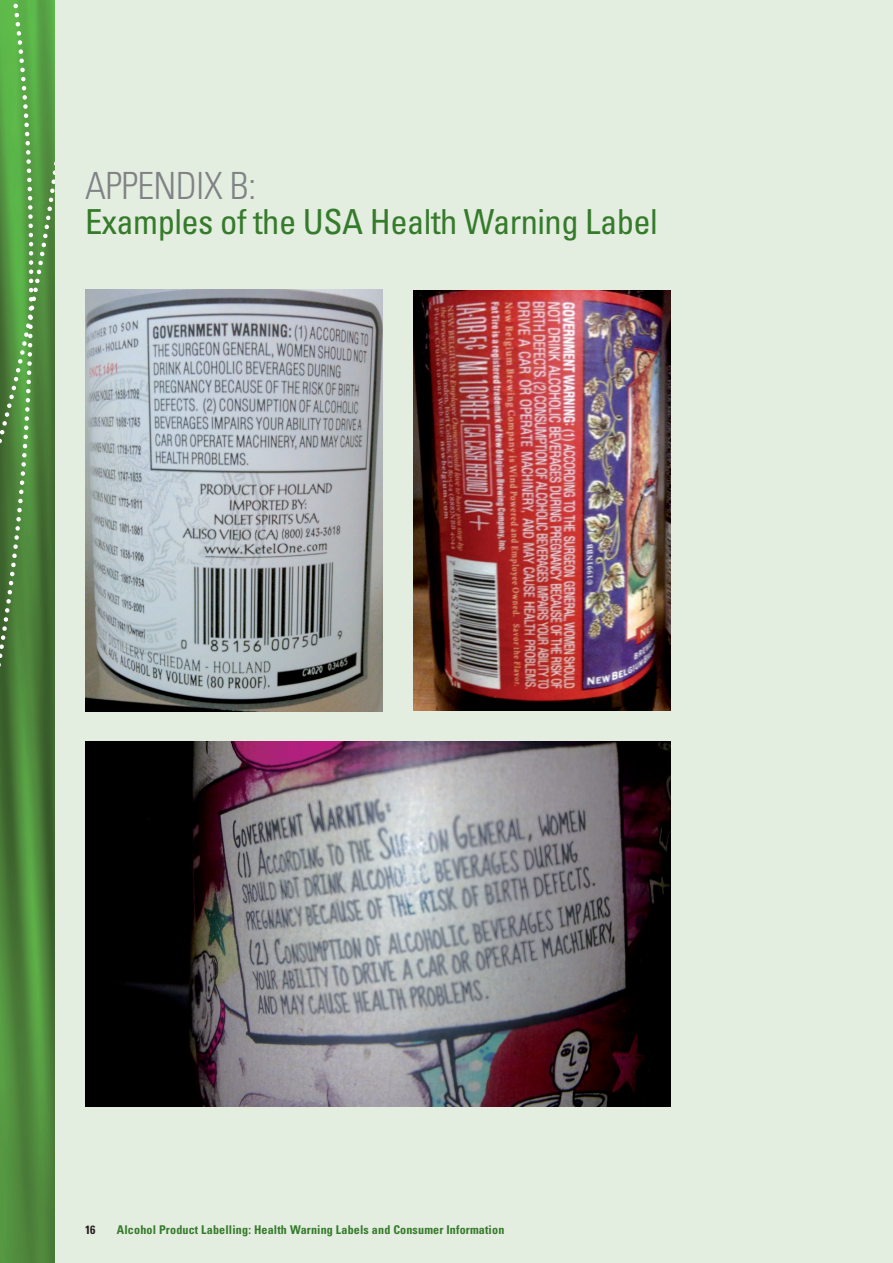
<style>
.page{position:relative;width:893px;height:1263px;background:#fff}
.page>*{position:absolute;margin:0;border:0;box-sizing:border-box;transform-origin:0 0}
.t1{font:300 condensed 37.5px "Univers";color:#808285}
.t2{font:condensed 34.5px "Univers";letter-spacing:-.015em;color:#357b2b}
.t3{font:700 condensed 12.15px "Univers";letter-spacing:.015em;color:#357b2b}
.t4{font:700 condensed 12px "Univers";color:#231f20}
</style>
<div class="page">
<img style="left:0;top:923px;width:55px;height:340px">
<svg style="left:0;top:797px;width:55px;height:126px;background:#487d37"></svg>
<svg style="left:0;top:0;width:55px;height:797px;background:#548e43"></svg>
<div style="left:55px;top:0;width:838px;height:1263px;background:#e3ede0"></div>
<img style="left:85px;top:289px;width:298px;height:422px">
<img style="left:414px;top:291px;width:256px;height:420px">
<img style="left:85px;top:741px;width:586px;height:365px">
<h1 class="t1" style="left:85px;top:164px;width:37px">APPENDI</h1>
<h1 class="t1" style="left:204px;top:164px;width:54px">X B:</h1>
<h2 class="t2" style="left:85px;top:200px;width:574px">Examples of the USA Health Warning Label</h2>
<p class="t4" style="left:85px;top:1222px;width:12px">16</p>
<p class="t3" style="left:117px;top:1222px;width:389px">Alcohol Product Labelling: Health Warning Labels and Consumer Information</p>
</div>
